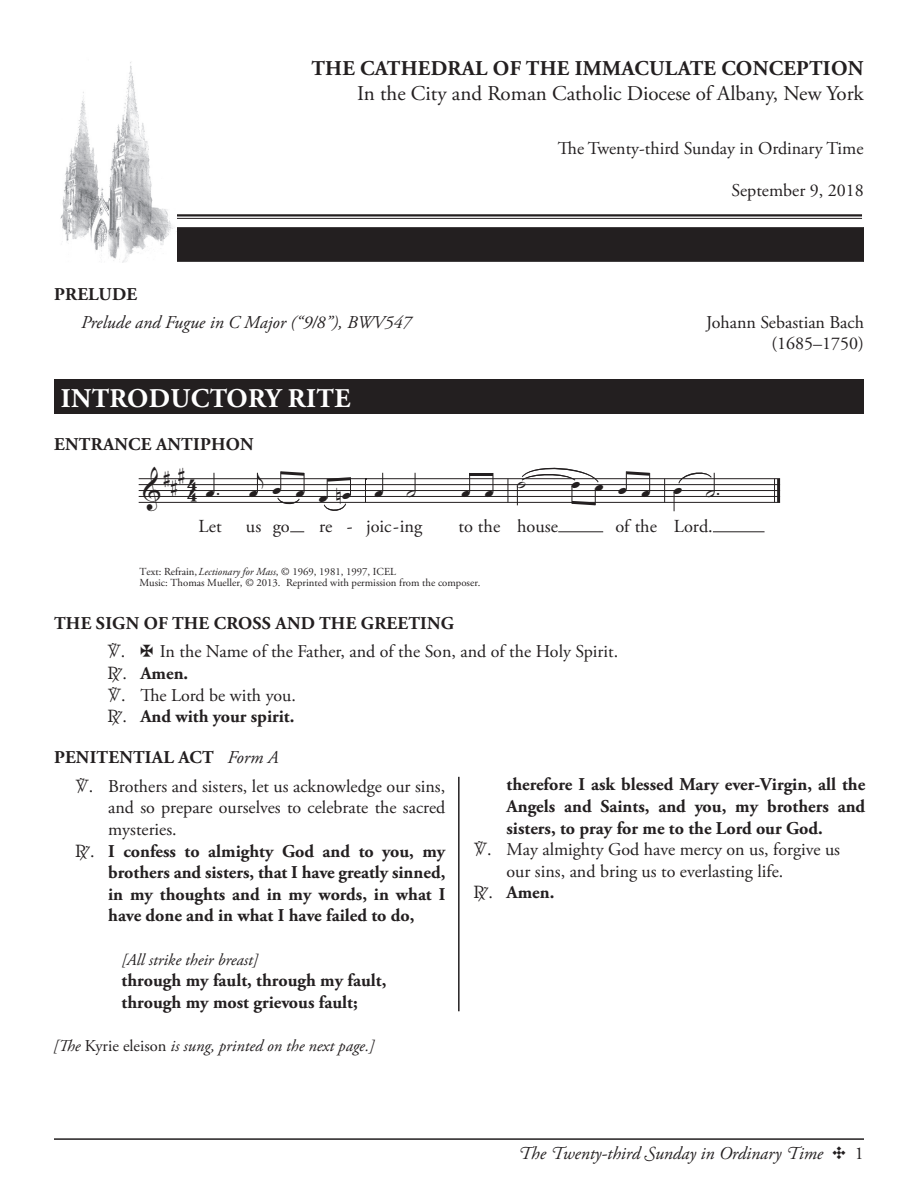
<style>
.page{position:relative;width:918px;height:1188px;background:#fff}
.page>*{position:absolute;margin:0;border:0;box-sizing:border-box;transform-origin:0 0}
.t1{font:700 27px "Adobe Garamond Pro";letter-spacing:.015em;color:#fff}
.t2{font:23.7px "Opus";letter-spacing:.56em;color:#231f20}
.t3{font:21px "Adobe Garamond Pro";color:#231f20}
.t4{font:700 21px "Adobe Garamond Pro";letter-spacing:.015em;color:#231f20}
.t5{font:18.3px "Adobe Garamond Pro";color:#231f20}
.t6{font:700 18px/21.6px "Adobe Garamond Pro";color:#231f20}
.t7{font:18px/28.8px "Adobe Garamond Pro";color:#231f20}
.t8{font:italic 18px "Adobe Garamond Pro";color:#231f20}
.t9{font:italic 16.5px "Adobe Garamond Pro";color:#231f20}
.t10{font:10.8px/10.8px "Adobe Garamond Pro";color:#231f20}
.s1{font-size:23.85px}
.s2{font-family:"Opus Special"}
.s3{font-style:italic}
.s4{font-weight:700}
.s5{font-family:"liturgy"}
.s6{font-family:"liturgy";font-weight:400}
.s7{font-weight:400}
.s8{font-style:normal}
.s9{font-family:"Gothic Extras B";font-style:normal}
</style>
<div class="page">
<hr style="left:54px;top:1138px;width:810px;height:2px;background:#231f20">
<div style="left:54px;top:380px;width:809px;height:34px;background:#231f20"></div>
<hr style="left:175px;top:214px;width:687px;height:3px;background:#231f20">
<hr style="left:175px;top:218px;width:687px;height:1px;background:#231f20">
<div style="left:176px;top:227px;width:688px;height:35px;background:#231f20"></div>
<div style="left:71px;top:228px;width:792px;height:33px;border:1px solid #231f20"></div>
<img style="left:60px;top:62px;width:116px;height:201px">
<svg style="left:507px;top:479px;width:1px;height:23px"></svg>
<svg style="left:664px;top:479px;width:1px;height:23px"></svg>
<svg style="left:774px;top:479px;width:1px;height:23px"></svg>
<hr style="left:777px;top:479px;width:3px;height:23px;background:#231f20">
<hr style="left:139px;top:502px;width:641px;height:1px;background:#231f20">
<hr style="left:139px;top:496px;width:641px;height:1px;background:#231f20">
<hr style="left:139px;top:490px;width:641px;height:1px;background:#231f20">
<hr style="left:139px;top:484px;width:641px;height:1px;background:#231f20">
<hr style="left:139px;top:478px;width:641px;height:1px;background:#231f20">
<svg style="left:290px;top:532px;width:14px;height:1px"></svg>
<hr style="left:470px;top:473px;width:23px;height:3px;background:#231f20">
<hr style="left:558px;top:532px;width:45px;height:1px;background:#231f20">
<hr style="left:713px;top:532px;width:52px;height:1px;background:#231f20">
<svg style="left:214px;top:473px;width:1px;height:20px"></svg>
<svg style="left:257px;top:473px;width:1px;height:20px"></svg>
<svg style="left:277px;top:471px;width:28px;height:34px"></svg>
<svg style="left:324px;top:477px;width:27px;height:34px"></svg>
<svg style="left:382px;top:473px;width:1px;height:20px"></svg>
<svg style="left:415px;top:473px;width:1px;height:20px"></svg>
<svg style="left:469px;top:473px;width:1px;height:20px"></svg>
<svg style="left:493px;top:473px;width:1px;height:20px"></svg>
<svg style="left:365px;top:479px;width:1px;height:23px"></svg>
<svg style="left:517px;top:467px;width:82px;height:38px"></svg>
<svg style="left:626px;top:471px;width:24px;height:22px"></svg>
<svg style="left:674px;top:472px;width:41px;height:39px"></svg>
<hr style="left:458px;top:777px;width:2px;height:234px;background:#231f20">
<p class="t6" style="left:54px;top:284px;width:85px">PRELUDE</p>
<p class="t4" style="left:311px;top:56px;width:554px">THE CATHEDRAL OF THE IMMACULATE CONCEPTION</p>
<p class="t3" style="left:357px;top:81px;width:508px">In the City and Roman Catholic Diocese of Albany, New York</p>
<p class="t7" style="left:558px;top:135px;width:307px">The Twenty-third Sunday in Ordinary Time</p>
<p class="t7" style="left:732px;top:177px;width:134px">September 9, 2018</p>
<p class="t8" style="left:81px;top:311px;width:332px">Prelude and Fugue in C Major (“9/8”), BWV547</p>
<p class="t7" style="left:706px;top:312px;width:159px;line-height:21.6px;text-align:right">Johann Sebastian Bach (1685–1750)</p>
<h1 class="t1" style="left:61px;top:383px;width:291px">INTRODUCTORY RITE</h1>
<p class="t6" style="left:54px;top:433px;width:201px">ENTRANCE ANTIPHON</p>
<h2 class="t2" style="left:143px;top:474px;width:56px">&amp; <span class="s1">4</span></h2>
<h2 class="t2" style="left:179px;top:454px;width:9px">#</h2>
<h2 class="t2" style="left:164px;top:461px;width:35px">## <span class="s1">4</span></h2>
<h2 class="t2" style="left:257px;top:457px;width:7px">j</h2>
<h2 class="t2" style="left:206px;top:471px;width:55px">œ<span class="s2">™</span> œ</h2>
<h2 class="t2" style="left:273px;top:471px;width:146px">œœœnœ œ ˙</h2>
<h2 class="t2" style="left:462px;top:471px;width:67px">œœ ˙</h2>
<h2 class="t2" style="left:572px;top:469px;width:151px">œœœœ œ ˙<span class="s2">™</span></h2>
<p class="t5" style="left:199px;top:515px;width:25px">Let</p>
<p class="t5" style="left:246px;top:515px;width:45px">us go</p>
<p class="t5" style="left:319px;top:515px;width:104px">re - joic-ing</p>
<p class="t5" style="left:459px;top:515px;width:101px">to the house</p>
<p class="t5" style="left:615px;top:515px;width:99px">of the Lord.</p>
<p class="t10" style="left:139px;top:566px;width:343px">Text: Refrain, <span class="s3">Lectionary for Mass</span>, © 1969, 1981, 1997, ICEL<br>Music: Thomas Mueller, © 2013. Reprinted with permission from the composer.</p>
<p class="t7" style="left:108px;top:609px;width:512px;text-indent:-54px"><span class="s4">THE SIGN OF THE CROSS AND THE GREETING<br></span><span class="s5">V</span>. <sup>+</sup> In the Name of the Father, and of the Son, and of the Holy Spirit.</p>
<p class="t6" style="left:108px;top:663px;width:189px"><span class="s6">R</span><span class="s7">.</span> Amen.<br><span class="s6">V</span><span class="s7">. The Lord be with you.<br></span><span class="s6">R</span><span class="s7">.</span> And with your spirit.</p>
<p class="t7" style="left:76px;top:743px;width:371px;text-indent:-21px"><span class="s4">PENITENTIAL ACT</span> <span class="s3">Form A<br></span><span class="s5">V</span>. Brothers and sisters, let us acknowledge our sins,</p>
<p class="t7" style="left:108px;top:794px;width:339px">and so prepare ourselves to celebrate the sacred</p>
<p class="t7" style="left:108px;top:815px;width:70px">mysteries.</p>
<p class="t6" style="left:76px;top:840px;width:371px"><span class="s6">R</span><span class="s7">.</span> I confess to almighty God and to you, my</p>
<p class="t6" style="left:108px;top:862px;width:339px">brothers and sisters, that I have greatly sinned,</p>
<p class="t6" style="left:108px;top:884px;width:339px">in my thoughts and in my words, in what I</p>
<p class="t6" style="left:108px;top:905px;width:308px">have done and in what I have failed to do,</p>
<p class="t9" style="left:122px;top:949px;width:138px">[All strike their breast]</p>
<p class="t6" style="left:122px;top:970px;width:266px">through my fault, through my fault, through my most grievous fault;</p>
<p class="t9" style="left:53px;top:1036px;width:323px">[The <span class="s8">Kyrie eleison</span> is sung, printed on the next page.]</p>
<p class="t6" style="left:507px;top:774px;width:360px">therefore I ask blessed Mary ever-Virgin, all the</p>
<p class="t6" style="left:507px;top:796px;width:360px">Angels and Saints, and you, my brothers and</p>
<p class="t6" style="left:507px;top:817px;width:318px">sisters, to pray for me to the Lord our God.</p>
<p class="t7" style="left:474px;top:836px;width:367px"><span class="s5">V</span>. May almighty God have mercy on us, forgive us</p>
<p class="t7" style="left:507px;top:857px;width:278px">our sins, and bring us to everlasting life.</p>
<p class="t6" style="left:474px;top:882px;width:82px"><span class="s6">R</span><span class="s7">.</span> Amen.</p>
<p class="t8" style="left:518px;top:1142px;width:347px">The Twenty-third Sunday in Ordinary Time <span class="s9">i</span> <span class="s8">1</span></p>
</div>
